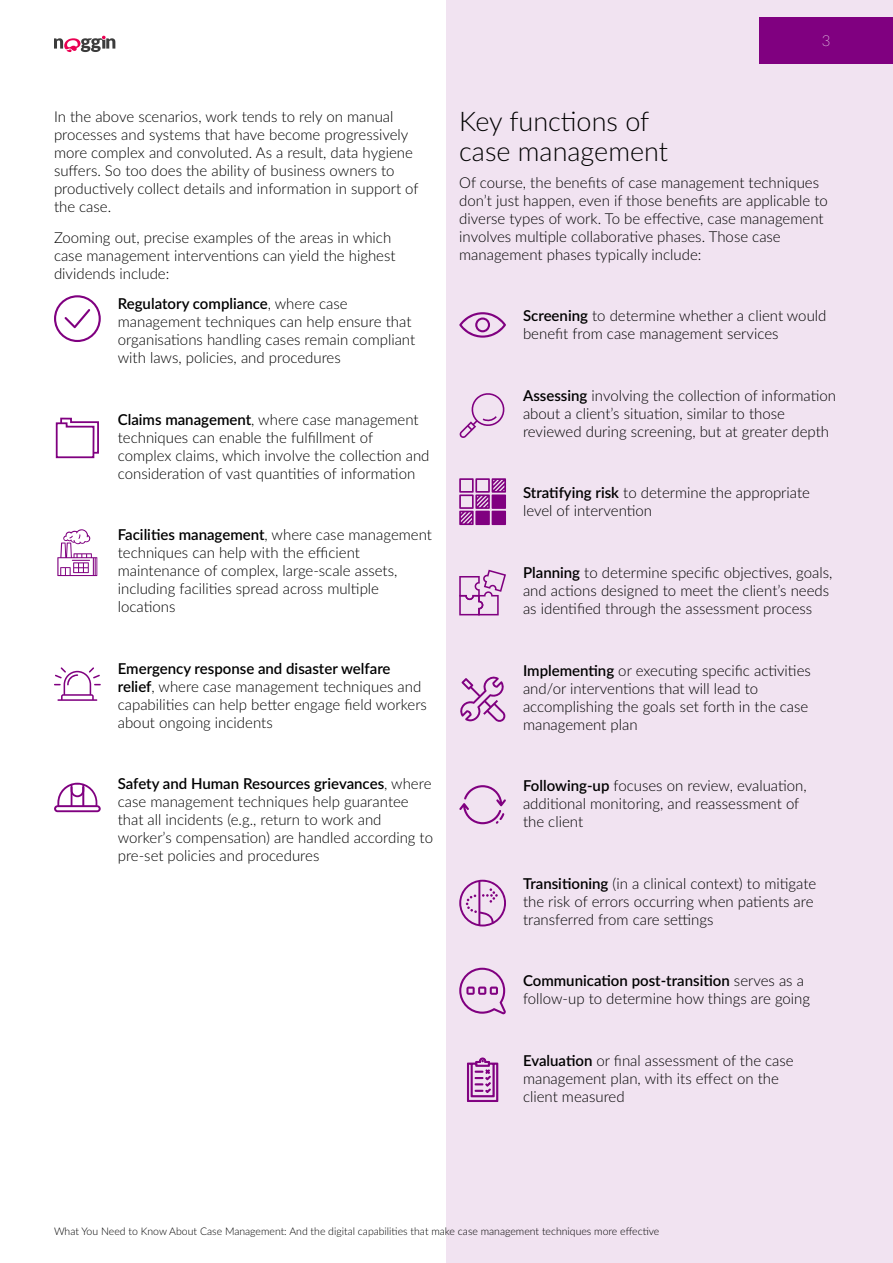
<style>
.page{position:relative;width:893px;height:1263px;background:#fff}
.page>*{position:absolute;margin:0;border:0;box-sizing:border-box;transform-origin:0 0}
.t1{font:300 27px/30px "Lato";color:#000}
.t2{font:300 15px/18px "Lato";color:#000}
.t3{font:100 15px "Lato";color:#fff}
.t4{font:300 10.5px "Lato";color:#000}
.s1{font-weight:600}
</style>
<div class="page">
<svg style="left:54px;top:36px;width:61px;height:16px"></svg>
<div style="left:446px;top:0;width:447px;height:1263px;background:#f1e3f1"></div>
<div style="left:760px;top:17px;width:133px;height:47px;background:#800080"></div>
<svg style="left:55px;top:417px;width:44px;height:42px"></svg>
<svg style="left:54px;top:295px;width:47px;height:47px"></svg>
<svg style="left:57px;top:529px;width:40px;height:47px"></svg>
<svg style="left:54px;top:667px;width:47px;height:34px"></svg>
<svg style="left:54px;top:783px;width:47px;height:29px"></svg>
<svg style="left:459px;top:880px;width:47px;height:46px"></svg>
<svg style="left:459px;top:785px;width:47px;height:39px"></svg>
<svg style="left:459px;top:393px;width:46px;height:45px"></svg>
<svg style="left:459px;top:312px;width:47px;height:26px"></svg>
<svg style="left:459px;top:478px;width:47px;height:47px"></svg>
<svg style="left:459px;top:570px;width:47px;height:45px"></svg>
<svg style="left:460px;top:676px;width:46px;height:46px"></svg>
<svg style="left:467px;top:1057px;width:31px;height:45px"></svg>
<svg style="left:459px;top:968px;width:47px;height:46px"></svg>
<p class="t2" style="left:54px;top:107px;width:366px">In the above scenarios, work tends to rely on manual processes and systems that have become progressively more complex and convoluted. As a result, data hygiene suffers. So too does the ability of business owners to productively collect details and information in support of the case.</p>
<p class="t2" style="left:54px;top:228px;width:343px">Zooming out, precise examples of the areas in which case management interventions can yield the highest dividends include:</p>
<p class="t2" style="left:118px;top:294px;width:299px"><span class="s1">Regulatory compliance</span>, where case management techniques can help ensure that organisations handling cases remain compliant with laws, policies, and procedures</p>
<p class="t2" style="left:118px;top:410px;width:313px"><span class="s1">Claims management</span>, where case management techniques can enable the fulfillment of complex claims, which involve the collection and consideration of vast quantities of information</p>
<p class="t2" style="left:118px;top:525px;width:316px"><span class="s1">Facilities management</span>, where case management techniques can help with the efficient maintenance of complex, large-scale assets, including facilities spread across multiple locations</p>
<p class="t2" style="left:118px;top:659px;width:311px"><span class="s1">Emergency response and disaster welfare relief</span>, where case management techniques and capabilities can help better engage field workers about ongoing incidents</p>
<p class="t2" style="left:118px;top:774px;width:317px"><span class="s1">Safety and Human Resources grievances</span>, where case management techniques help guarantee that all incidents (e.g., return to work and worker’s compensation) are handled according to pre-set policies and procedures</p>
<p class="t3" style="left:822px;top:30px;width:10px">3</p>
<h1 class="t1" style="left:459px;top:106px;width:210px">Key functions of case management</h1>
<p class="t2" style="left:459px;top:173px;width:370px">Of course, the benefits of case management techniques don’t just happen, even if those benefits are applicable to diverse types of work. To be effective, case management involves multiple collaborative phases. Those case management phases typically include:</p>
<p class="t2" style="left:523px;top:306px;width:305px"><span class="s1">Screening</span> to determine whether a client would benefit from case management services</p>
<p class="t2" style="left:523px;top:386px;width:315px"><span class="s1">Assessing</span> involving the collection of information about a client’s situation, similar to those reviewed during screening, but at greater depth</p>
<p class="t2" style="left:523px;top:483px;width:289px"><span class="s1">Stratifying risk</span> to determine the appropriate level of intervention</p>
<p class="t2" style="left:523px;top:563px;width:311px"><span class="s1">Planning</span> to determine specific objectives, goals, and actions designed to meet the client’s needs as identified through the assessment process</p>
<p class="t2" style="left:523px;top:660px;width:289px"><span class="s1">Implementing</span> or executing specific activities and/or interventions that will lead to accomplishing the goals set forth in the case management plan</p>
<p class="t2" style="left:523px;top:776px;width:285px"><span class="s1">Following-up</span> focuses on review, evaluation, additional monitoring, and reassessment of the client</p>
<p class="t2" style="left:523px;top:874px;width:295px"><span class="s1">Transitioning</span> (in a clinical context) to mitigate the risk of errors occurring when patients are transferred from care settings</p>
<p class="t2" style="left:523px;top:971px;width:289px"><span class="s1">Communication post-transition</span> serves as a follow-up to determine how things are going</p>
<p class="t2" style="left:523px;top:1051px;width:272px"><span class="s1">Evaluation</span> or final assessment of the case management plan, with its effect on the client measured</p>
<p class="t4" style="left:54px;top:1224px;width:607px">What You Need to Know About Case Management: And the digital capabilities that make case management techniques more effective</p>
</div>
